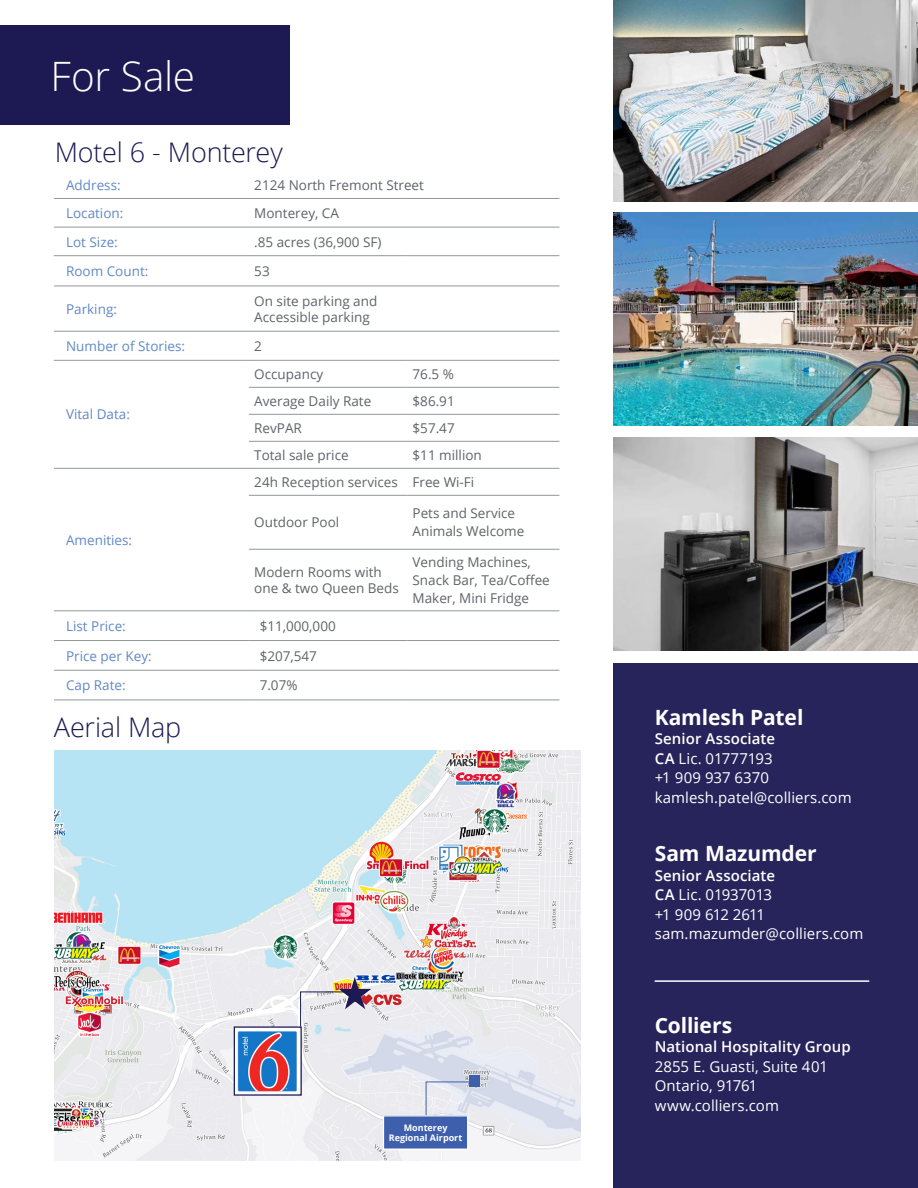
<style>
.page{position:relative;width:918px;height:1188px;background:#fff}
.page>*{position:absolute;margin:0;border:0;box-sizing:border-box;transform-origin:0 0}
.t1{font:300 40.5px "Open Sans";letter-spacing:-.01em;color:#fff}
.t2{font:300 27px "Open Sans";letter-spacing:-.01em;color:#1c1953}
.t3{font:700 21px "Open Sans";letter-spacing:-.005em;color:#fff}
.t4{font:15px/19.5px "Open Sans";letter-spacing:.005em;color:#fff}
.t5{font:600 15px/19.5px "Open Sans";letter-spacing:.005em;color:#fff}
.t6{font:15px "Open Sans";letter-spacing:-.055em;color:#fff}
.Copy_-_Normal_Spacing{font:13.5px/18px "Open Sans";color:#5f6369}
.t7{font:13.5px "Open Sans";color:#6189c6}
.t8{font:700 9px/10.8px "Open Sans";color:#fff;text-align:center}
.s1{font-weight:400}
</style>
<div class="page">
<img style="left:613px;top:0;width:305px;height:202px">
<img style="left:613px;top:212px;width:305px;height:214px">
<img style="left:613px;top:438px;width:305px;height:213px">
<div style="left:0;top:26px;width:289px;height:99px;background:#1c1953"></div>
<div style="left:613px;top:663px;width:305px;height:525px;background:#27245b"></div>
<img style="left:55px;top:751px;width:525px;height:410px">
<svg style="left:54px;top:226px;width:505px;height:474px"></svg>
<hr style="left:54px;top:198px;width:195px;height:1px;background:#929799">
<hr style="left:249px;top:198px;width:158px;height:1px;background:#929799">
<hr style="left:407px;top:198px;width:152px;height:1px;background:#929799">
<hr style="left:54px;top:227px;width:195px;height:1px;background:#929799">
<hr style="left:249px;top:227px;width:158px;height:1px;background:#929799">
<hr style="left:407px;top:227px;width:152px;height:1px;background:#929799">
<hr style="left:54px;top:255px;width:195px;height:1px;background:#929799">
<hr style="left:249px;top:255px;width:158px;height:1px;background:#929799">
<hr style="left:407px;top:255px;width:152px;height:1px;background:#929799">
<hr style="left:54px;top:286px;width:195px;height:1px;background:#929799">
<hr style="left:249px;top:286px;width:158px;height:1px;background:#929799">
<hr style="left:407px;top:286px;width:152px;height:1px;background:#929799">
<hr style="left:54px;top:331px;width:195px;height:1px;background:#929799">
<hr style="left:249px;top:331px;width:158px;height:1px;background:#929799">
<hr style="left:407px;top:331px;width:152px;height:1px;background:#929799">
<hr style="left:54px;top:360px;width:195px;height:1px;background:#929799">
<hr style="left:249px;top:360px;width:158px;height:1px;background:#929799">
<hr style="left:407px;top:360px;width:152px;height:1px;background:#929799">
<hr style="left:249px;top:387px;width:158px;height:1px;background:#929799">
<hr style="left:407px;top:387px;width:152px;height:1px;background:#929799">
<hr style="left:249px;top:414px;width:158px;height:1px;background:#929799">
<hr style="left:407px;top:414px;width:152px;height:1px;background:#929799">
<hr style="left:249px;top:441px;width:158px;height:1px;background:#929799">
<hr style="left:407px;top:441px;width:152px;height:1px;background:#929799">
<hr style="left:54px;top:468px;width:195px;height:1px;background:#929799">
<hr style="left:249px;top:468px;width:158px;height:1px;background:#929799">
<hr style="left:407px;top:468px;width:152px;height:1px;background:#929799">
<hr style="left:249px;top:495px;width:158px;height:1px;background:#929799">
<hr style="left:407px;top:495px;width:152px;height:1px;background:#929799">
<hr style="left:407px;top:549px;width:152px;height:1px;background:#929799">
<hr style="left:249px;top:549px;width:158px;height:1px;background:#929799">
<hr style="left:407px;top:610px;width:152px;height:1px;background:#929799">
<hr style="left:54px;top:610px;width:195px;height:1px;background:#929799">
<hr style="left:249px;top:610px;width:158px;height:1px;background:#929799">
<hr style="left:54px;top:640px;width:195px;height:1px;background:#929799">
<hr style="left:249px;top:640px;width:158px;height:1px;background:#929799">
<hr style="left:407px;top:640px;width:152px;height:1px;background:#929799">
<hr style="left:54px;top:670px;width:195px;height:1px;background:#929799">
<hr style="left:249px;top:670px;width:158px;height:1px;background:#929799">
<hr style="left:407px;top:670px;width:152px;height:1px;background:#929799">
<hr style="left:54px;top:700px;width:195px;height:1px;background:#929799">
<hr style="left:249px;top:700px;width:158px;height:1px;background:#929799">
<hr style="left:407px;top:700px;width:152px;height:1px;background:#929799">
<svg style="left:425px;top:1081px;width:51px;height:36px;background:#dde1ec"></svg>
<img style="left:236px;top:1028px;width:64px;height:66px">
<div style="left:234px;top:1026px;width:68px;height:70px;border:1px solid #1c1953"></div>
<div style="left:383px;top:1116px;width:85px;height:33px;background:#3e60ac"></div>
<div style="left:383px;top:1115px;width:85px;height:35px;border:1px solid #fff"></div>
<div style="left:470px;top:1076px;width:10px;height:11px;background:#3e60ac"></div>
<svg style="left:300px;top:977px;width:71px;height:50px;background:#cec7cb"></svg>
<hr style="left:655px;top:980px;width:214px;height:2px;background:#fff">
<p class="t1" style="left:50px;top:48px;width:146px">For Sale</p>
<p class="t2" style="left:55px;top:133px;width:229px">Motel 6 - Monterey</p>
<p class="t7" style="left:66px;top:176px;width:56px">Address:</p>
<p class="Copy_-_Normal_Spacing" style="left:254px;top:175px;width:171px">2124 North Fremont Street</p>
<p class="t7" style="left:66px;top:204px;width:59px">Location:</p>
<p class="Copy_-_Normal_Spacing" style="left:254px;top:204px;width:86px">Monterey, CA</p>
<p class="t7" style="left:66px;top:232px;width:53px">Lot Size:</p>
<p class="Copy_-_Normal_Spacing" style="left:254px;top:232px;width:129px">.85 acres (36,900 SF)</p>
<p class="t7" style="left:66px;top:262px;width:84px">Room Count:</p>
<p class="Copy_-_Normal_Spacing" style="left:254px;top:262px;width:17px">53</p>
<p class="t7" style="left:66px;top:300px;width:52px">Parking:</p>
<p class="Copy_-_Normal_Spacing" style="left:254px;top:292px;width:125px;line-height:16.2px">On site parking and<br>Accessible parking</p>
<p class="t7" style="left:66px;top:337px;width:120px">Number of Stories:</p>
<p class="Copy_-_Normal_Spacing" style="left:254px;top:337px;width:9px">2</p>
<p class="t7" style="left:66px;top:405px;width:65px">Vital Data:</p>
<p class="t7" style="left:66px;top:531px;width:68px">Amenities:</p>
<p class="Copy_-_Normal_Spacing" style="left:254px;top:365px;width:70px">Occupancy</p>
<p class="Copy_-_Normal_Spacing" style="left:413px;top:365px;width:43px">76.5 %</p>
<p class="Copy_-_Normal_Spacing" style="left:254px;top:392px;width:119px">Average Daily Rate</p>
<p class="Copy_-_Normal_Spacing" style="left:413px;top:392px;width:44px">$86.91</p>
<p class="Copy_-_Normal_Spacing" style="left:254px;top:419px;width:49px">RevPAR</p>
<p class="Copy_-_Normal_Spacing" style="left:413px;top:419px;width:44px">$57.47</p>
<p class="Copy_-_Normal_Spacing" style="left:254px;top:446px;width:96px">Total sale price</p>
<p class="Copy_-_Normal_Spacing" style="left:413px;top:446px;width:71px">$11 million</p>
<p class="Copy_-_Normal_Spacing" style="left:254px;top:473px;width:145px">24h Reception services</p>
<p class="Copy_-_Normal_Spacing" style="left:413px;top:473px;width:63px">Free Wi-Fi</p>
<p class="Copy_-_Normal_Spacing" style="left:254px;top:513px;width:87px">Outdoor Pool</p>
<p class="Copy_-_Normal_Spacing" style="left:413px;top:504px;width:113px">Pets and Service<br>Animals Welcome</p>
<p class="Copy_-_Normal_Spacing" style="left:254px;top:564px;width:146px;line-height:16.2px">Modern Rooms with one &amp; two Queen Beds</p>
<p class="Copy_-_Normal_Spacing" style="left:413px;top:553px;width:139px">Vending Machines,<br>Snack Bar, Tea/Coffee<br>Maker, Mini Fridge</p>
<p class="t7" style="left:66px;top:617px;width:61px">List Price:</p>
<p class="Copy_-_Normal_Spacing" style="left:260px;top:617px;width:78px">$11,000,000</p>
<p class="t7" style="left:66px;top:646px;width:87px">Price per Key:</p>
<p class="Copy_-_Normal_Spacing" style="left:260px;top:646px;width:59px">$207,547</p>
<p class="t7" style="left:66px;top:676px;width:61px">Cap Rate:</p>
<p class="Copy_-_Normal_Spacing" style="left:260px;top:676px;width:39px">7.07%</p>
<p class="t2" style="left:54px;top:708px;width:129px">Aerial Map</p>
<p class="t8" style="left:389px;top:1122px;width:75px">Monterey<br>Regional Airport</p>
<p class="t3" style="left:655px;top:702px;width:150px">Kamlesh Patel</p>
<p class="t5" style="left:655px;top:729px;width:122px">Senior Associate<br>CA <span class="s1">Lic. 01777193</span></p>
<p class="t4" style="left:655px;top:768px;width:116px">+1 909 937 6370</p>
<p class="t4" style="left:655px;top:787px;width:199px">kamlesh.patel@colliers.com</p>
<p class="t3" style="left:655px;top:839px;width:164px">Sam Mazumder</p>
<p class="t5" style="left:655px;top:865px;width:122px">Senior Associate<br>CA <span class="s1">Lic. 01937013</span></p>
<p class="t6" style="left:655px;top:904px;width:112px">+1 909 612 2611</p>
<p class="t4" style="left:655px;top:924px;width:210px">sam.mazumder@colliers.com</p>
<p class="t3" style="left:655px;top:1010px;width:79px">Colliers</p>
<p class="t5" style="left:655px;top:1037px;width:198px">National Hospitality Group</p>
<p class="t4" style="left:655px;top:1056px;width:175px">2855 E. Guasti, Suite 401<br>Ontario, 91761</p>
<p class="t4" style="left:655px;top:1095px;width:126px">www.colliers.com</p>
</div>
